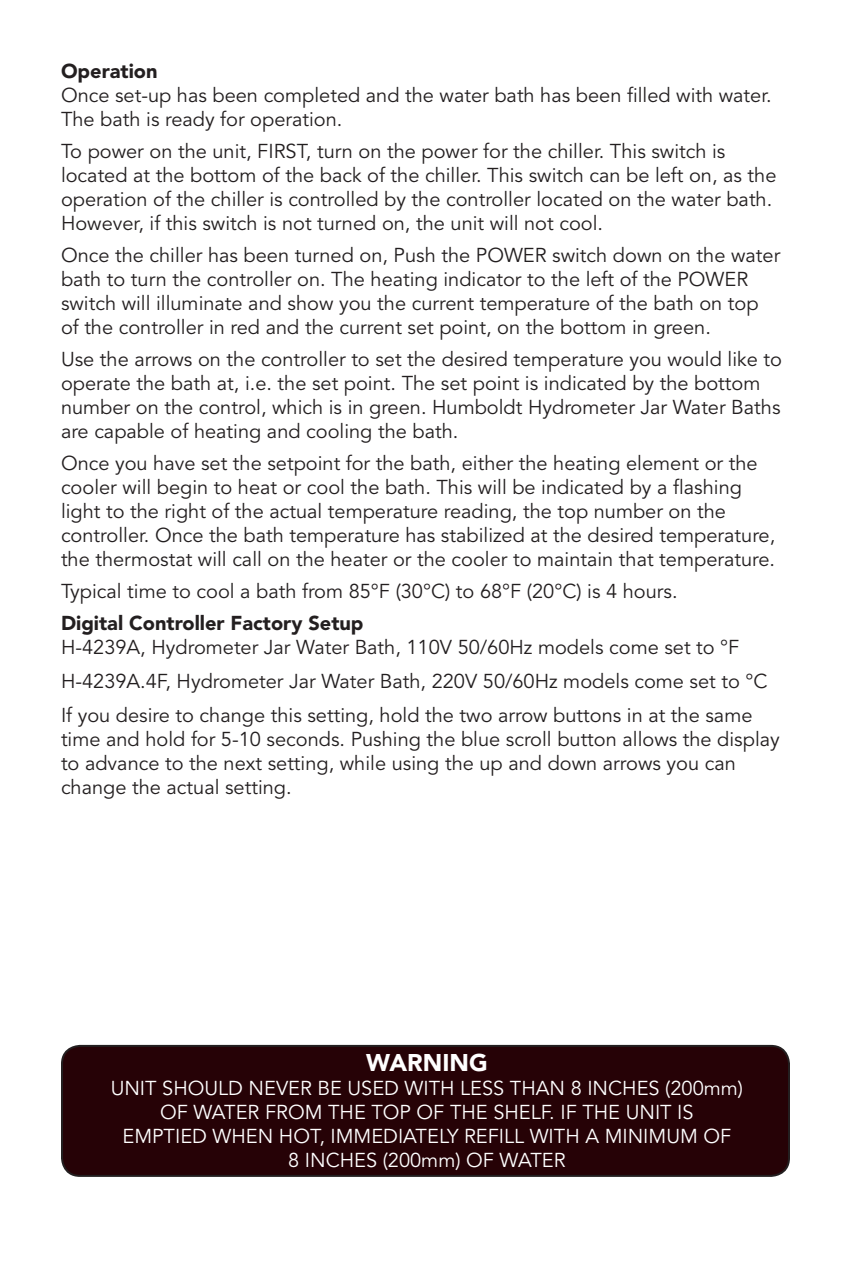
<style>
.page{position:relative;width:846px;height:1278px;background:#fff}
.page>*{position:absolute;margin:0;border:0;box-sizing:border-box;transform-origin:0 0}
.t1{font:900 24px "Avenir";color:#fff}
.t2{font:20px/24px "Avenir";color:#231f20}
.t3{font:20px/24px "Avenir";color:#fff;text-align:center}
.t4{font:900 20px "Avenir";color:#231f20}
</style>
<div class="page">
<div style="left:62px;top:1046px;width:727px;height:130px;background:#260206;border-radius:18px"></div>
<div style="left:61px;top:1045px;width:729px;height:132px;border:2px solid #231f20;border-radius:18px"></div>
<p class="t4" style="left:61px;top:59px;width:98px">Operation</p>
<p class="t2" style="left:61px;top:84px;width:712px">Once set-up has been completed and the water bath has been filled with water.<br>The bath is ready for operation.</p>
<p class="t2" style="left:61px;top:140px;width:717px">To power on the unit, FIRST, turn on the power for the chiller. This switch is located at the bottom of the back of the chiller. This switch can be left on, as the operation of the chiller is controlled by the controller located on the water bath.<br>However, if this switch is not turned on, the unit will not cool.</p>
<p class="t2" style="left:61px;top:244px;width:721px">Once the chiller has been turned on, Push the POWER switch down on the water bath to turn the controller on. The heating indicator to the left of the POWER switch will illuminate and show you the current temperature of the bath on top of the controller in red and the current set point, on the bottom in green.</p>
<p class="t2" style="left:61px;top:348px;width:722px">Use the arrows on the controller to set the desired temperature you would like to operate the bath at, i.e. the set point. The set point is indicated by the bottom number on the control, which is in green. Humboldt Hydrometer Jar Water Baths are capable of heating and cooling the bath.</p>
<p class="t2" style="left:61px;top:452px;width:716px">Once you have set the setpoint for the bath, either the heating element or the cooler will begin to heat or cool the bath. This will be indicated by a flashing light to the right of the actual temperature reading, the top number on the controller. Once the bath temperature has stabilized at the desired temperature, the thermostat will call on the heater or the cooler to maintain that temperature.</p>
<p class="t2" style="left:61px;top:580px;width:618px">Typical time to cool a bath from 85°F (30°C) to 68°F (20°C) is 4 hours.</p>
<p class="t4" style="left:61px;top:611px;width:304px">Digital Controller Factory Setup</p>
<p class="t2" style="left:61px;top:631px;width:708px;line-height:34px">H-4239A, Hydrometer Jar Water Bath, 110V 50/60Hz models come set to °F<br>H-4239A.4F, Hydrometer Jar Water Bath, 220V 50/60Hz models come set to °C<br>If you desire to change this setting, hold the two arrow buttons in at the same</p>
<p class="t2" style="left:61px;top:728px;width:720px">time and hold for 5-10 seconds. Pushing the blue scroll button allows the display to advance to the next setting, while using the up and down arrows you can change the actual setting.</p>
<p class="t1" style="left:366px;top:1048px;width:123px">WARNING</p>
<p class="t3" style="left:111px;top:1077px;width:634px">UNIT SHOULD NEVER BE USED WITH LESS THAN 8 INCHES (200mm)<br>OF WATER FROM THE TOP OF THE SHELF. IF THE UNIT IS<br>EMPTIED WHEN HOT, IMMEDIATELY REFILL WITH A MINIMUM OF<br>8 INCHES (200mm) OF WATER</p>
</div>
